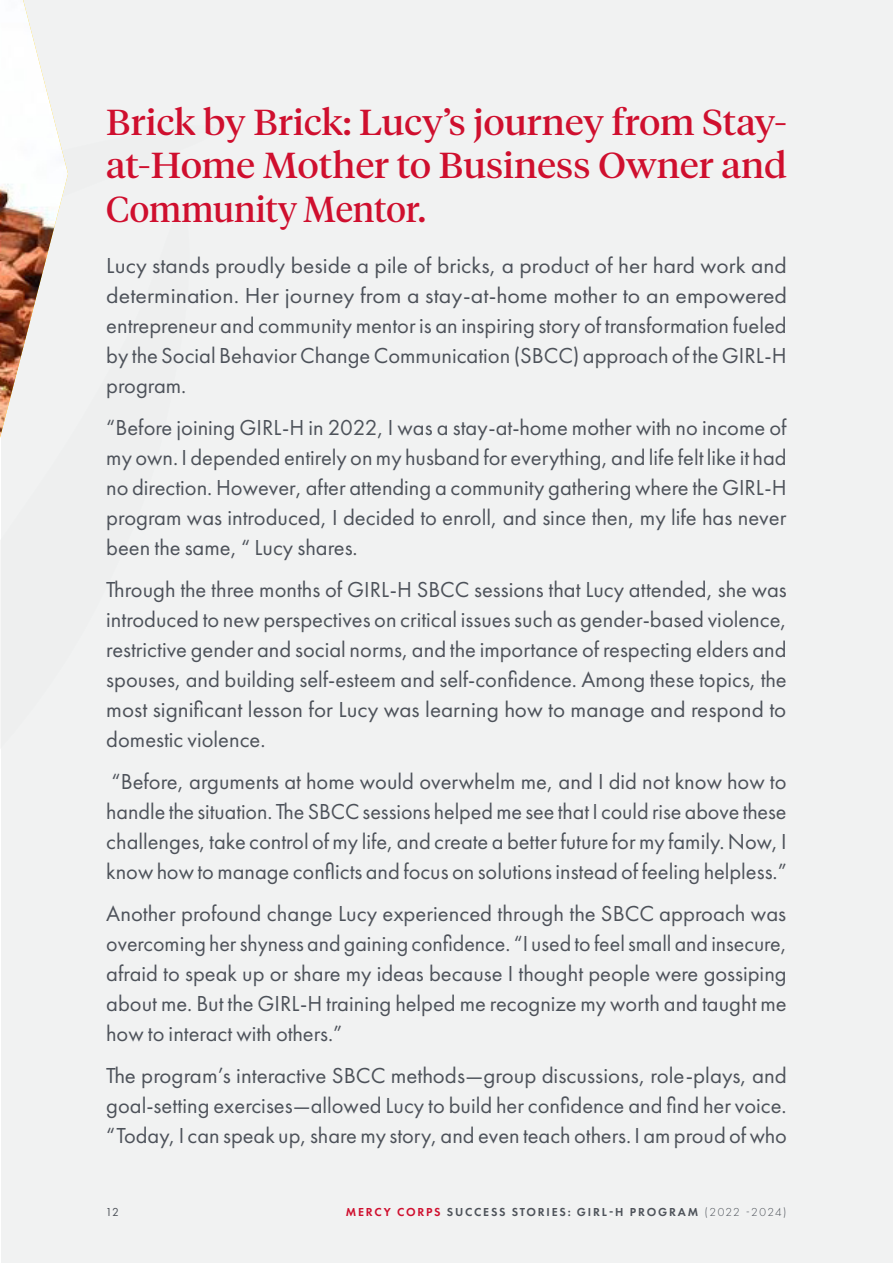
<style>
.page{position:relative;width:893px;height:1263px;background:#fff}
.page>*{position:absolute;margin:0;border:0;box-sizing:border-box;transform-origin:0 0}
.Heading_3{font:36px/43.5px "Tiempos Headline";letter-spacing:.005em;color:#cf0f2e;text-align:justify;scale:1.07 1}
.t1{font:22.5px/30px "Futura PT";color:#4d525a;text-align:justify}
.t2{font:22.5px/30px "Futura PT";color:#4d525a;text-align:justify;scale:1.04 1}
.t3{font:600 12px "Futura PT";letter-spacing:.15em;color:#4d5259}
.t4{font:12px "Futura PT";color:#4d5259}
.s1{color:#cf0f2e}
.s2{font-weight:300}
</style>
<div class="page">
<div style="left:1px;top:0;width:891px;height:1263px;background:#f1f2f2"></div>
<img style="left:0;top:0;width:68px;height:438px">
<p class="Heading_3" style="left:106px;top:98px;width:638px">Brick by Brick: Lucy’s journey from Stay&shy;at-Home Mother to Business Owner and Community Mentor.</p>
<p class="t2" style="left:106px;top:250px;width:656px">Lucy stands proudly beside a pile of bricks, a product of her hard work and determination. Her journey from a stay-at-home mother to an empowered entrepreneur and community mentor is an inspiring story of transformation fueled by the Social Behavior Change Communication (SBCC) approach of the GIRL-H program.</p>
<p class="t1" style="left:106px;top:412px;width:682px">“Before joining GIRL-H in 2022, I was a stay-at-home mother with no income of my own. I depended entirely on my husband for everything, and life felt like it had no direction. However, after attending a community gathering where the GIRL-H program was introduced, I decided to enroll, and since then, my life has never been the same, “ Lucy shares.</p>
<p class="t1" style="left:106px;top:574px;width:682px">Through the three months of GIRL-H SBCC sessions that Lucy attended, she was introduced to new perspectives on critical issues such as gender-based violence, restrictive gender and social norms, and the importance of respecting elders and spouses, and building self-esteem and self-confidence. Among these topics, the most significant lesson for Lucy was learning how to manage and respond to domestic violence.</p>
<p class="t1" style="left:106px;top:766px;width:682px">“Before, arguments at home would overwhelm me, and I did not know how to handle the situation. The SBCC sessions helped me see that I could rise above these challenges, take control of my life, and create a better future for my family. Now, I know how to manage conflicts and focus on solutions instead of feeling helpless.”</p>
<p class="t1" style="left:106px;top:898px;width:682px">Another profound change Lucy experienced through the SBCC approach was overcoming her shyness and gaining confidence. “I used to feel small and insecure, afraid to speak up or share my ideas because I thought people were gossiping about me. But the GIRL-H training helped me recognize my worth and taught me how to interact with others.”</p>
<p class="t1" style="left:106px;top:1060px;width:682px">The program’s interactive SBCC methods—group discussions, role-plays, and goal-setting exercises—allowed Lucy to build her confidence and find her voice. “Today, I can speak up, share my story, and even teach others. I am proud of who</p>
<p class="t4" style="left:106px;top:1204px;width:15px">12</p>
<p class="t3" style="left:346px;top:1204px;width:442px"><span class="s1">MERCY CORPS</span> SUCCESS STORIES: GIRL-H PROGRAM <span class="s2">(2022 -2024)</span></p>
</div>
